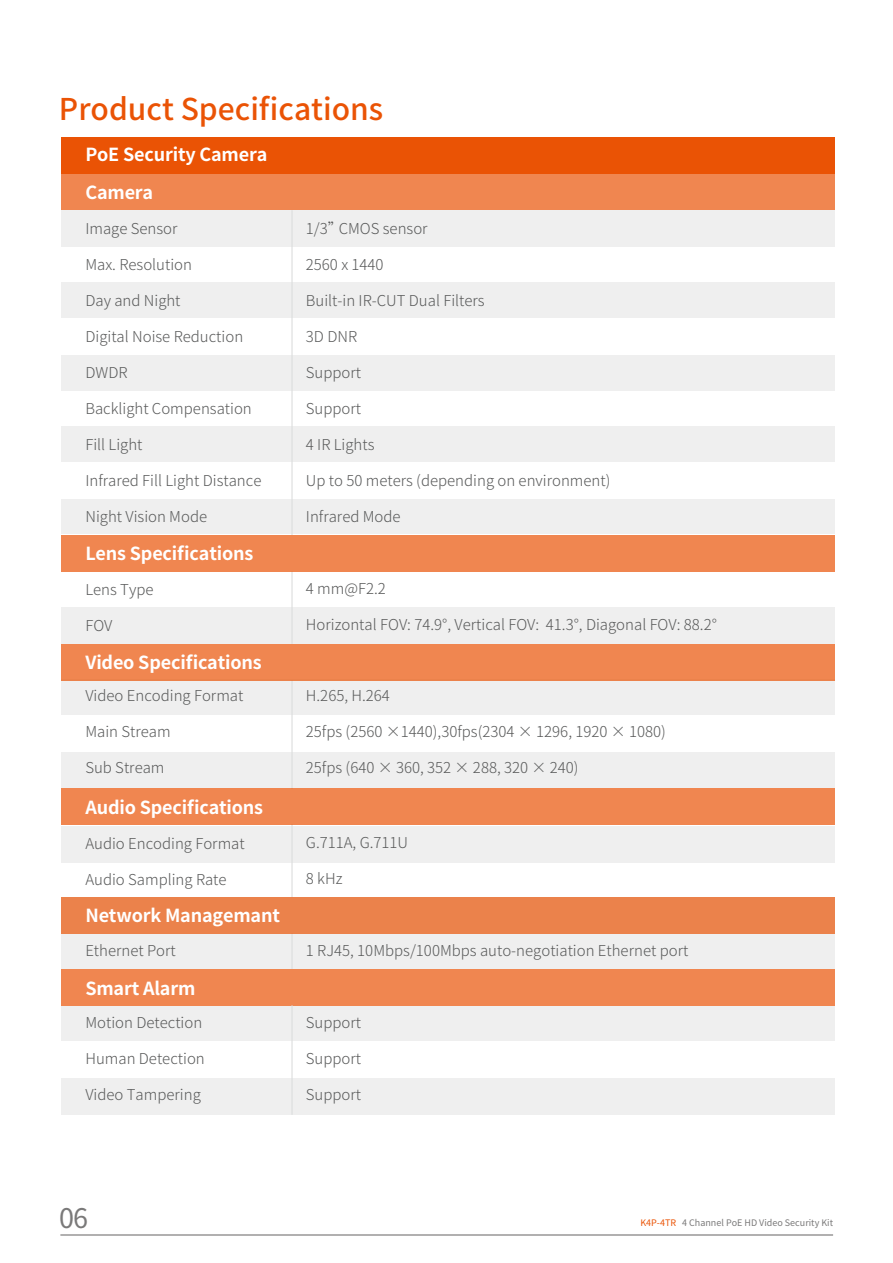
<style>
.page{position:relative;width:893px;height:1263px;background:#fff}
.page>*{position:absolute;margin:0;border:0;box-sizing:border-box;transform-origin:0 0}
.t1{font:500 30px "Source Han Sans CN";color:#ea5305}
.t2{font:27px "Source Han Sans CN";color:#7a7979}
.t3{font:700 18px "Source Han Sans CN";letter-spacing:-.01em;color:#fff}
.t4{font:300 15px "Source Han Sans CN";color:#585959}
.t5{font:9px "Source Han Sans CN";color:#7a7979}
.s1{color:#ea5305}
</style>
<div class="page">
<hr style="left:60px;top:1235px;width:773px;height:1px;background:#646363">
<div style="left:61px;top:174px;width:774px;height:36px;background:#f08650"></div>
<div style="left:61px;top:137px;width:774px;height:37px;background:#ea5305"></div>
<div style="left:61px;top:354px;width:774px;height:36px;background:#efefef"></div>
<div style="left:61px;top:282px;width:774px;height:37px;background:#efefef"></div>
<div style="left:61px;top:607px;width:774px;height:37px;background:#efefef"></div>
<div style="left:61px;top:498px;width:774px;height:36px;background:#efefef"></div>
<div style="left:61px;top:680px;width:774px;height:36px;background:#efefef"></div>
<div style="left:61px;top:752px;width:774px;height:37px;background:#efefef"></div>
<div style="left:61px;top:318px;width:774px;height:36px;background:#fff"></div>
<div style="left:61px;top:426px;width:774px;height:37px;background:#efefef"></div>
<div style="left:61px;top:463px;width:774px;height:36px;background:#fff"></div>
<div style="left:61px;top:210px;width:774px;height:36px;background:#efefef"></div>
<div style="left:61px;top:826px;width:774px;height:36px;background:#efefef"></div>
<div style="left:61px;top:933px;width:774px;height:36px;background:#efefef"></div>
<div style="left:61px;top:1006px;width:774px;height:36px;background:#efefef"></div>
<div style="left:61px;top:1078px;width:774px;height:37px;background:#efefef"></div>
<hr style="left:291px;top:210px;width:2px;height:325px;background:#dcdddd">
<hr style="left:291px;top:571px;width:2px;height:73px;background:#dcdddd">
<hr style="left:291px;top:680px;width:2px;height:109px;background:#dcdddd">
<hr style="left:291px;top:824px;width:2px;height:73px;background:#dcdddd">
<hr style="left:291px;top:933px;width:2px;height:36px;background:#dcdddd">
<div style="left:61px;top:789px;width:774px;height:36px;background:#f08650"></div>
<div style="left:61px;top:644px;width:774px;height:36px;background:#f08650"></div>
<div style="left:61px;top:897px;width:774px;height:37px;background:#eb824b"></div>
<div style="left:61px;top:969px;width:774px;height:37px;background:#f08650"></div>
<div style="left:61px;top:535px;width:774px;height:36px;background:#f08650"></div>
<hr style="left:291px;top:1005px;width:2px;height:110px;background:#dcdddd">
<h1 class="t1" style="left:59px;top:92px;width:326px">Product Specifications</h1>
<p class="t3" style="left:85px;top:145px;width:183px">PoE Security Camera</p>
<p class="t3" style="left:85px;top:182px;width:69px">Camera</p>
<p class="t4" style="left:85px;top:220px;width:94px">Image Sensor</p>
<p class="t4" style="left:85px;top:256px;width:108px">Max. Resolution</p>
<p class="t4" style="left:85px;top:292px;width:97px">Day and Night</p>
<p class="t4" style="left:85px;top:328px;width:159px">Digital Noise Reduction</p>
<p class="t4" style="left:85px;top:364px;width:44px">DWDR</p>
<p class="t4" style="left:85px;top:400px;width:168px">Backlight Compensation</p>
<p class="t4" style="left:85px;top:436px;width:59px">Fill Light</p>
<p class="t4" style="left:85px;top:472px;width:177px">Infrared Fill Light Distance</p>
<p class="t4" style="left:85px;top:508px;width:123px">Night Vision Mode</p>
<p class="t3" style="left:85px;top:543px;width:169px">Lens Specifications</p>
<p class="t4" style="left:85px;top:581px;width:70px">Lens Type</p>
<p class="t4" style="left:85px;top:617px;width:29px">FOV</p>
<p class="t3" style="left:85px;top:652px;width:178px">Video Specifications</p>
<p class="t4" style="left:85px;top:687px;width:159px">Video Encoding Format</p>
<p class="t4" style="left:85px;top:723px;width:87px">Main Stream</p>
<p class="t4" style="left:85px;top:759px;width:81px">Sub Stream</p>
<p class="t3" style="left:85px;top:797px;width:179px">Audio Specifications</p>
<p class="t4" style="left:85px;top:835px;width:161px">Audio Encoding Format</p>
<p class="t4" style="left:85px;top:871px;width:143px">Audio Sampling Rate</p>
<p class="t3" style="left:85px;top:906px;width:196px">Network Managemant</p>
<p class="t4" style="left:306px;top:220px;width:123px">1/3”CMOS sensor</p>
<p class="t4" style="left:306px;top:256px;width:79px">2560 x 1440</p>
<p class="t4" style="left:306px;top:292px;width:180px">Built-in IR-CUT Dual Filters</p>
<p class="t4" style="left:306px;top:328px;width:53px">3D DNR</p>
<p class="t4" style="left:306px;top:364px;width:57px">Support</p>
<p class="t4" style="left:306px;top:400px;width:57px">Support</p>
<p class="t4" style="left:306px;top:436px;width:70px">4 IR Lights</p>
<p class="t4" style="left:306px;top:472px;width:306px">Up to 50 meters (depending on environment)</p>
<p class="t4" style="left:306px;top:508px;width:96px">Infrared Mode</p>
<p class="t4" style="left:306px;top:580px;width:81px">4 mm@F2.2</p>
<p class="t4" style="left:306px;top:616px;width:412px">Horizontal FOV: 74.9°, Vertical FOV: 41.3°, Diagonal FOV: 88.2°</p>
<p class="t4" style="left:306px;top:687px;width:86px">H.265, H.264</p>
<p class="t4" style="left:306px;top:723px;width:362px">25fps (2560 ×1440),30fps(2304 × 1296, 1920 × 1080)</p>
<p class="t4" style="left:306px;top:759px;width:274px">25fps (640 × 360, 352 × 288, 320 × 240)</p>
<p class="t4" style="left:306px;top:834px;width:104px">G.711A, G.711U</p>
<p class="t4" style="left:306px;top:870px;width:38px">8 kHz</p>
<p class="t4" style="left:85px;top:942px;width:92px">Ethernet Port</p>
<p class="t4" style="left:306px;top:942px;width:384px">1 RJ45, 10Mbps/100Mbps auto-negotiation Ethernet port</p>
<p class="t3" style="left:85px;top:978px;width:111px">Smart Alarm</p>
<p class="t4" style="left:85px;top:1014px;width:118px">Motion Detection</p>
<p class="t4" style="left:85px;top:1050px;width:121px">Human Detection</p>
<p class="t4" style="left:85px;top:1086px;width:117px">Video Tampering</p>
<p class="t4" style="left:306px;top:1014px;width:57px">Support</p>
<p class="t4" style="left:306px;top:1050px;width:57px">Support</p>
<p class="t4" style="left:306px;top:1086px;width:57px">Support</p>
<h2 class="t2" style="left:59px;top:1203px;width:30px">06</h2>
<p class="t5" style="left:640px;top:1218px;width:194px"><span class="s1">K4P-4TR</span> 4 Channel PoE HD Video Security Kit</p>
</div>
